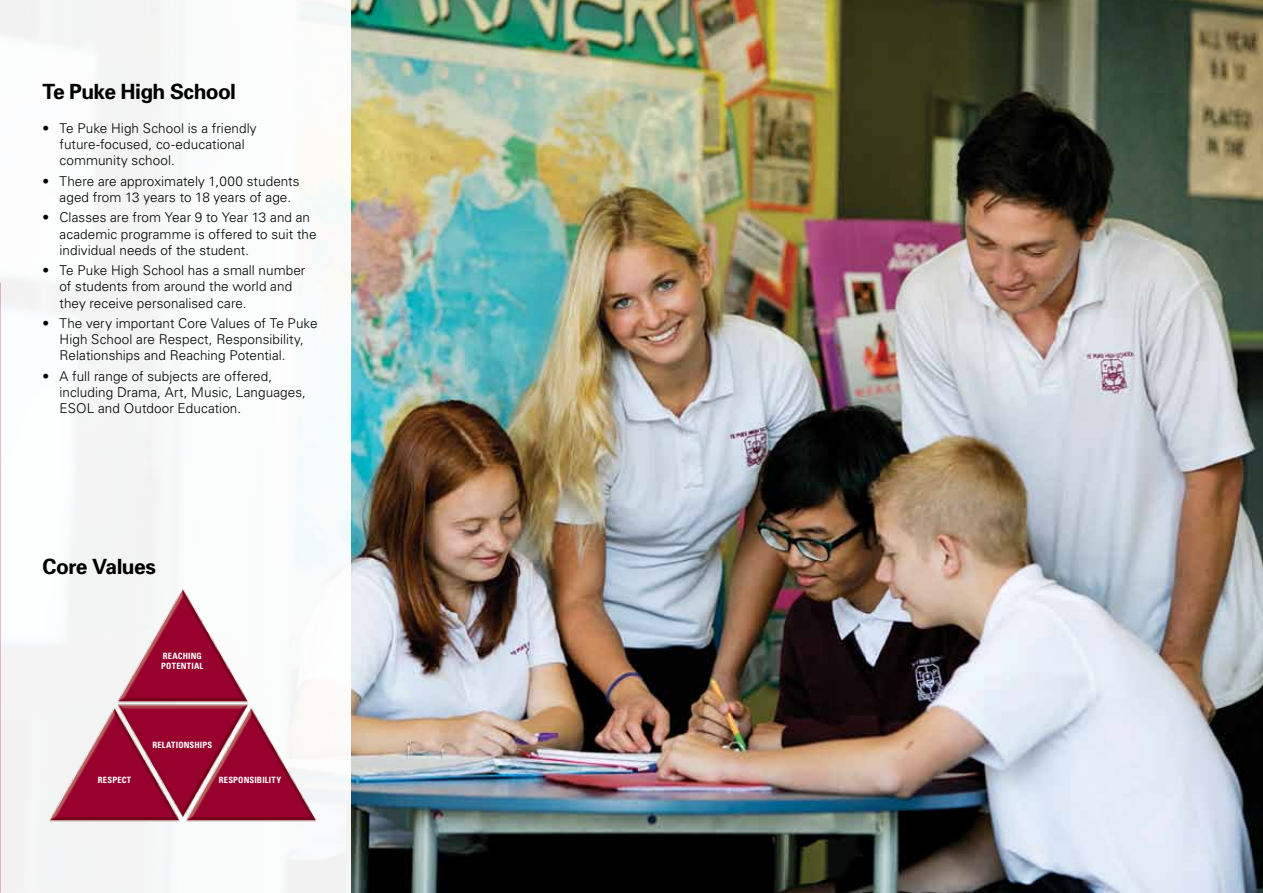
<style>
.page{position:relative;width:1263px;height:893px;background:#fff}
.page>*{position:absolute;margin:0;border:0;box-sizing:border-box;transform-origin:0 0}
.t1{font:700 21px "Univers";letter-spacing:-.03em;color:#000}
.t2{font:300 13.5px/16.2px "Univers";letter-spacing:.005em;color:#000}
.t3{font:700 condensed 8.7px/10.4px "Univers";letter-spacing:.015em;color:#fff}
</style>
<div class="page">
<img style="left:351px;top:0;width:912px;height:893px">
<img style="left:0;top:0;width:1px;height:246px">
<img style="left:39px;top:581px;width:284px;height:246px">
<h1 class="t1" style="left:43px;top:79px;width:195px">Te Puke High School</h1>
<p class="t2" style="left:60px;top:120px;width:199px;text-indent:-17px">• Te Puke High School is a friendly future-focused, co-educational community school.</p>
<p class="t2" style="left:60px;top:173px;width:242px;text-indent:-17px">• There are approximately 1,000 students aged from 13 years to 18 years of age.</p>
<p class="t2" style="left:60px;top:209px;width:259px;text-indent:-17px">• Classes are from Year 9 to Year 13 and an academic programme is offered to suit the individual needs of the student.</p>
<p class="t2" style="left:60px;top:262px;width:247px;text-indent:-17px">• Te Puke High School has a small number of students from around the world and they receive personalised care.</p>
<p class="t2" style="left:60px;top:315px;width:259px;text-indent:-17px">• The very important Core Values of Te Puke<br>High School are Respect, Responsibility,<br>Relationships and Reaching Potential.</p>
<p class="t2" style="left:60px;top:368px;width:248px;text-indent:-17px">• A full range of subjects are offered, including Drama, Art, Music, Languages,<br>ESOL and Outdoor Education.</p>
<h1 class="t1" style="left:43px;top:554px;width:115px">Core Values</h1>
<p class="t3" style="left:161px;top:650px;width:44px">REACHING<br>POTENTIAL</p>
<p class="t3" style="left:98px;top:775px;width:33px">RESPECT</p>
<p class="t3" style="left:152px;top:739px;width:61px">RELATIONSHIPS</p>
<p class="t3" style="left:219px;top:775px;width:64px">RESPONSIBILITY</p>
</div>
